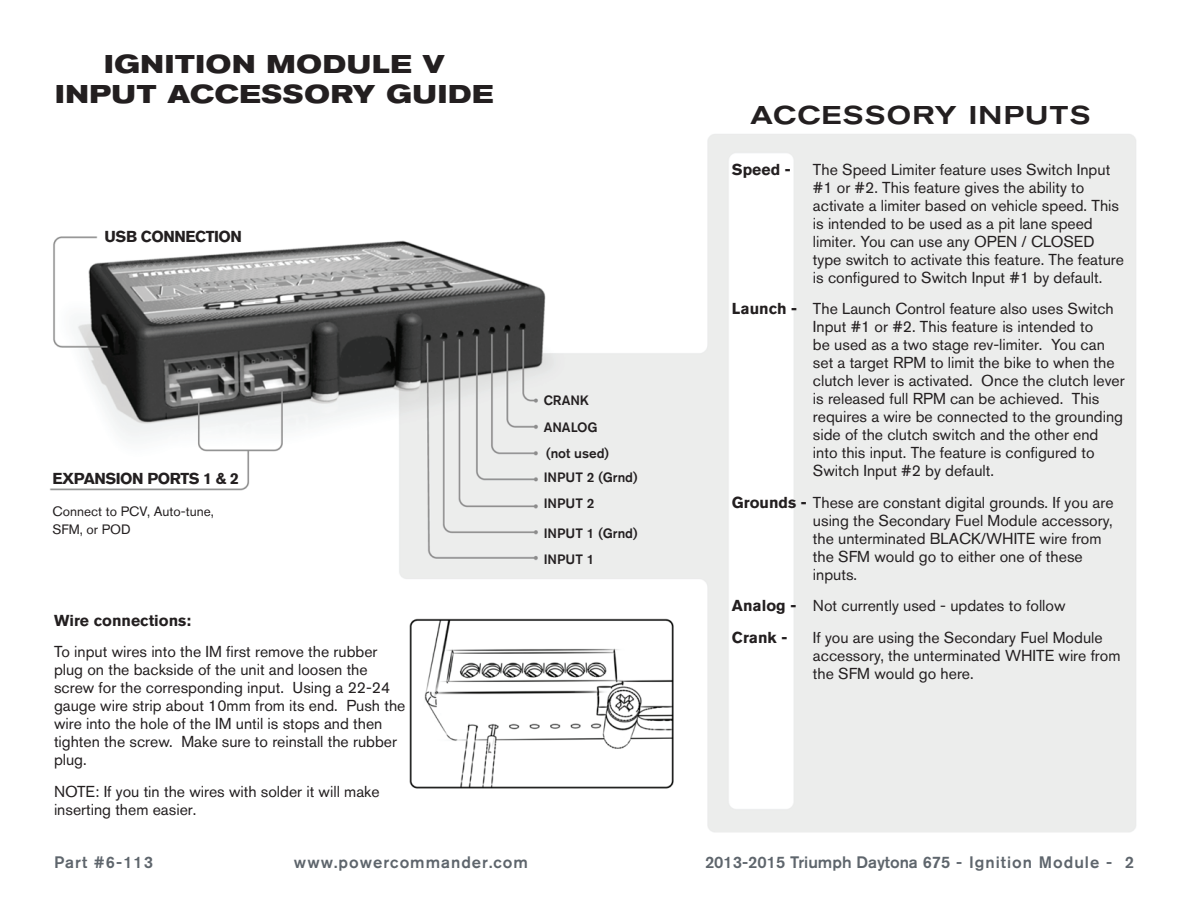
<style>
.page{position:relative;width:1188px;height:918px;background:#fff}
.page>*{position:absolute;margin:0;border:0;box-sizing:border-box;transform-origin:0 0}
.t1{font:700 expanded 25.5px "Akzidenz Grotesk BQ";letter-spacing:.03em;color:#231f20}
.t2{font:500 expanded 25.5px "Akzidenz Grotesk BQ";letter-spacing:.05em;color:#231f20}
.t3{font:500 16.5px "Akzidenz Grotesk BQ";color:#5e656c}
.t4{font:500 16.5px "Akzidenz Grotesk BQ";letter-spacing:.06em;color:#5e656c}
.Bodycopy{font:15.75px/18px "Akzidenz Grotesk BQ";color:#231f20}
.Bodycopy-2{font:700 15.75px "Akzidenz Grotesk BQ";letter-spacing:-.03em;color:#231f20}
.Bodycopy-3{font:700 15.75px "Akzidenz Grotesk BQ";color:#231f20}
.t5{font:500 13.5px "Akzidenz Grotesk BQ";color:#231f20}
.Bodycopy-4{font:13.5px/18px "Akzidenz Grotesk BQ";color:#231f20}
.s1{font-weight:700}
</style>
<div class="page">
<img style="left:50px;top:134px;width:1086px;height:698px">
<p class="t1" style="left:104px;top:49px;width:342px">IGNITION MODULE V</p>
<p class="t1" style="left:55px;top:80px;width:440px">INPUT ACCESSORY GUIDE</p>
<p class="Bodycopy-2" style="left:105px;top:227px;width:139px">USB CONNECTION</p>
<p class="Bodycopy-2" style="left:52px;top:470px;width:188px">EXPANSION PORTS 1 &amp; 2</p>
<p class="Bodycopy-4" style="left:52px;top:502px;width:163px">Connect to PCV, Auto-tune,<br>SFM, or POD</p>
<p class="Bodycopy-3" style="left:54px;top:611px;width:139px">Wire connections:</p>
<p class="Bodycopy" style="left:54px;top:643px;width:353px">To input wires into the IM first remove the rubber plug on the backside of the unit and loosen the screw for the corresponding input. Using a 22-24 gauge wire strip about 10mm from its end. Push the wire into the hole of the IM until is stops and then tighten the screw. Make sure to reinstall the rubber plug.</p>
<p class="Bodycopy" style="left:54px;top:782px;width:327px">NOTE: If you tin the wires with solder it will make inserting them easier.</p>
<p class="t5" style="left:544px;top:392px;width:47px">CRANK</p>
<p class="t5" style="left:544px;top:419px;width:56px">ANALOG</p>
<p class="t5" style="left:546px;top:445px;width:64px">(not used)</p>
<p class="t5" style="left:544px;top:469px;width:95px">INPUT 2 (Grnd)</p>
<p class="t5" style="left:544px;top:495px;width:52px">INPUT 2</p>
<p class="t5" style="left:544px;top:525px;width:95px">INPUT 1 (Grnd)</p>
<p class="t5" style="left:544px;top:551px;width:52px">INPUT 1</p>
<p class="t2" style="left:751px;top:100px;width:341px">ACCESSORY INPUTS</p>
<p class="Bodycopy-2" style="left:732px;top:160px;width:60px">Speed -</p>
<p class="Bodycopy" style="left:813px;top:160px;width:313px">The Speed Limiter feature uses Switch Input #1 or #2. This feature gives the ability to activate a limiter based on vehicle speed. This is intended to be used as a pit lane speed limiter. You can use any OPEN / CLOSED type switch to activate this feature. The feature is configured to Switch Input #1 by default.</p>
<p class="Bodycopy" style="left:813px;top:300px;width:313px;text-indent:-81px"><span class="s1">Launch -</span> The Launch Control feature also uses Switch Input #1 or #2. This feature is intended to<br>be used as a two stage rev-limiter. You can set a target RPM to limit the bike to when the clutch lever is activated. Once the clutch lever is released full RPM can be achieved. This requires a wire be connected to the grounding side of the clutch switch and the other end into this input. The feature is configured to Switch Input #2 by default.</p>
<p class="Bodycopy" style="left:813px;top:493px;width:302px;text-indent:-81px"><span class="s1">Grounds -</span> These are constant digital grounds. If you are using the Secondary Fuel Module accessory, the unterminated BLACK/WHITE wire from the SFM would go to either one of these inputs.</p>
<p class="Bodycopy" style="left:732px;top:597px;width:335px"><span class="s1">Analog -</span> Not currently used - updates to follow</p>
<p class="Bodycopy-2" style="left:732px;top:628px;width:57px">Crank -</p>
<p class="Bodycopy" style="left:813px;top:628px;width:309px">If you are using the Secondary Fuel Module accessory, the unterminated WHITE wire from the SFM would go here.</p>
<p class="t4" style="left:54px;top:852px;width:101px">Part #6-113</p>
<p class="t4" style="left:294px;top:852px;width:236px">www.powercommander.com</p>
<p class="t3" style="left:705px;top:852px;width:430px">2013-2015 Triumph Daytona 675 - Ignition Module - 2</p>
</div>
